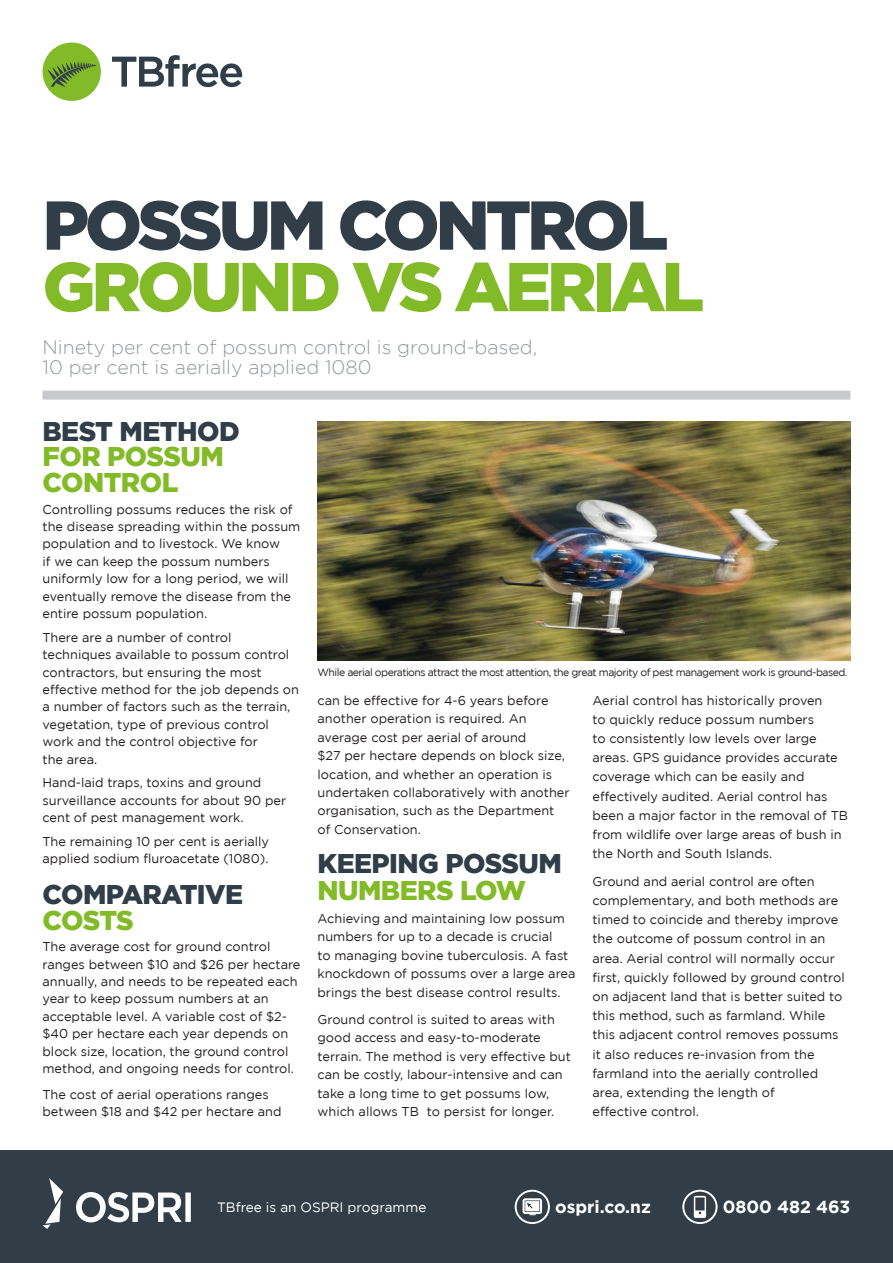
<style>
.page{position:relative;width:893px;height:1263px;background:#fff}
.page>*{position:absolute;margin:0;border:0;box-sizing:border-box;transform-origin:0 0}
.Heading_1{font:900 69px "Gotham";letter-spacing:-.06em;color:#82bb27}
.Heading_1-2{font:900 69px "Gotham";letter-spacing:-.06em;color:#313e48}
.Heading_2{font:900 27px/25.7px "Gotham";letter-spacing:-.02em;color:#313e48}
.Heading_2-2{font:900 27px/25.7px "Gotham";letter-spacing:-.02em;color:#82bb27}
.Intro{font:300 19.5px/19.5px "Gotham";color:#93989f}
.Body{font:700 17.4px "Gotham";color:#fff}
.t1{font:13.5px "Gotham";color:#fff}
.Body-2{font:12.75px/17.4px "Gotham";color:#231f20}
.t2{font:10.5px "Gotham";letter-spacing:-.05em;color:#231f20}
.s1{color:#313e48}
.s2{color:#82bb27}
</style>
<div class="page">
<div style="left:0;top:1150px;width:893px;height:113px;background:#313e48"></div>
<svg style="left:515px;top:1190px;width:35px;height:34px"></svg>
<svg style="left:682px;top:1190px;width:36px;height:34px"></svg>
<svg style="left:43px;top:1178px;width:148px;height:51px"></svg>
<div style="left:43px;top:43px;width:58px;height:58px;background:#82bb27;border-radius:50%"></div>
<svg style="left:48px;top:62px;width:49px;height:25px"></svg>
<svg style="left:112px;top:55px;width:130px;height:32px"></svg>
<img style="left:317px;top:421px;width:533px;height:239px">
<div style="left:43px;top:391px;width:807px;height:9px;background:#c9cace"></div>
<p class="Heading_1-2" style="left:43px;top:185px;width:627px">POSSUM CONTROL</p>
<p class="Heading_1" style="left:43px;top:247px;width:663px">GROUND VS AERIAL</p>
<p class="Intro" style="left:43px;top:337px;width:496px">Ninety per cent of possum control is ground-based,<br>10 per cent is aerially applied 1080</p>
<p class="Heading_2-2" style="left:43px;top:418px;width:199px"><span class="s1">BEST METHOD<br></span>FOR POSSUM<br>CONTROL</p>
<p class="Body-2" style="left:43px;top:500px;width:259px">Controlling possums reduces the risk of the disease spreading within the possum population and to livestock. We know<br>if we can keep the possum numbers uniformly low for a long period, we will eventually remove the disease from the entire possum population.</p>
<p class="Body-2" style="left:43px;top:628px;width:258px">There are a number of control techniques available to possum control contractors, but ensuring the most effective method for the job depends on a number of factors such as the terrain, vegetation, type of previous control work and the control objective for<br>the area.</p>
<p class="Body-2" style="left:43px;top:774px;width:245px">Hand-laid traps, toxins and ground surveillance accounts for about 90 per cent of pest management work.</p>
<p class="Body-2" style="left:43px;top:832px;width:228px">The remaining 10 per cent is aerially applied sodium fluroacetate (1080).</p>
<p class="Heading_2" style="left:43px;top:881px;width:202px">COMPARATIVE<br><span class="s2">COSTS</span></p>
<p class="Body-2" style="left:43px;top:938px;width:259px">The average cost for ground control ranges between $10 and $26 per hectare annually, and needs to be repeated each year to keep possum numbers at an acceptable level. A variable cost of $2- $40 per hectare each year depends on block size, location, the ground control method, and ongoing needs for control.</p>
<p class="Body-2" style="left:43px;top:1085px;width:240px">The cost of aerial operations ranges between $18 and $42 per hectare and</p>
<p class="t2" style="left:317px;top:667px;width:531px">While aerial operations attract the most attention, the great majority of pest management work is ground-based.</p>
<p class="Body-2" style="left:317px;top:691px;width:254px;line-height:18.5px">can be effective for 4-6 years before another operation is required. An average cost per aerial of around<br>$27 per hectare depends on block size, location, and whether an operation is undertaken collaboratively with another organisation, such as the Department of Conservation.</p>
<p class="Heading_2" style="left:317px;top:850px;width:246px;line-height:26.7px">KEEPING POSSUM<br><span class="s2">NUMBERS LOW</span></p>
<p class="Body-2" style="left:317px;top:909px;width:259px;line-height:18.5px">Achieving and maintaining low possum numbers for up to a decade is crucial<br>to managing bovine tuberculosis. A fast knockdown of possums over a large area brings the best disease control results.</p>
<p class="Body-2" style="left:317px;top:1010px;width:255px;line-height:18.5px">Ground control is suited to areas with good access and easy-to-moderate terrain. The method is very effective but can be costly, labour-intensive and can take a long time to get possums low, which allows TB to persist for longer.</p>
<p class="Body-2" style="left:592px;top:690px;width:257px;line-height:19.2px">Aerial control has historically proven<br>to quickly reduce possum numbers<br>to consistently low levels over large areas. GPS guidance provides accurate coverage which can be easily and effectively audited. Aerial control has been a major factor in the removal of TB from wildlife over large areas of bush in the North and South Islands.</p>
<p class="Body-2" style="left:592px;top:871px;width:254px;line-height:19.2px">Ground and aerial control are often complementary, and both methods are timed to coincide and thereby improve the outcome of possum control in an area. Aerial control will normally occur first, quickly followed by ground control on adjacent land that is better suited to this method, such as farmland. While this adjacent control removes possums it also reduces re-invasion from the farmland into the aerially controlled area, extending the length of<br>effective control.</p>
<p class="t1" style="left:217px;top:1200px;width:211px">TBfree is an OSPRI programme</p>
<p class="Body" style="left:555px;top:1196px;width:97px">ospri.co.nz</p>
<p class="Body" style="left:723px;top:1196px;width:129px">0800 482 463</p>
</div>
